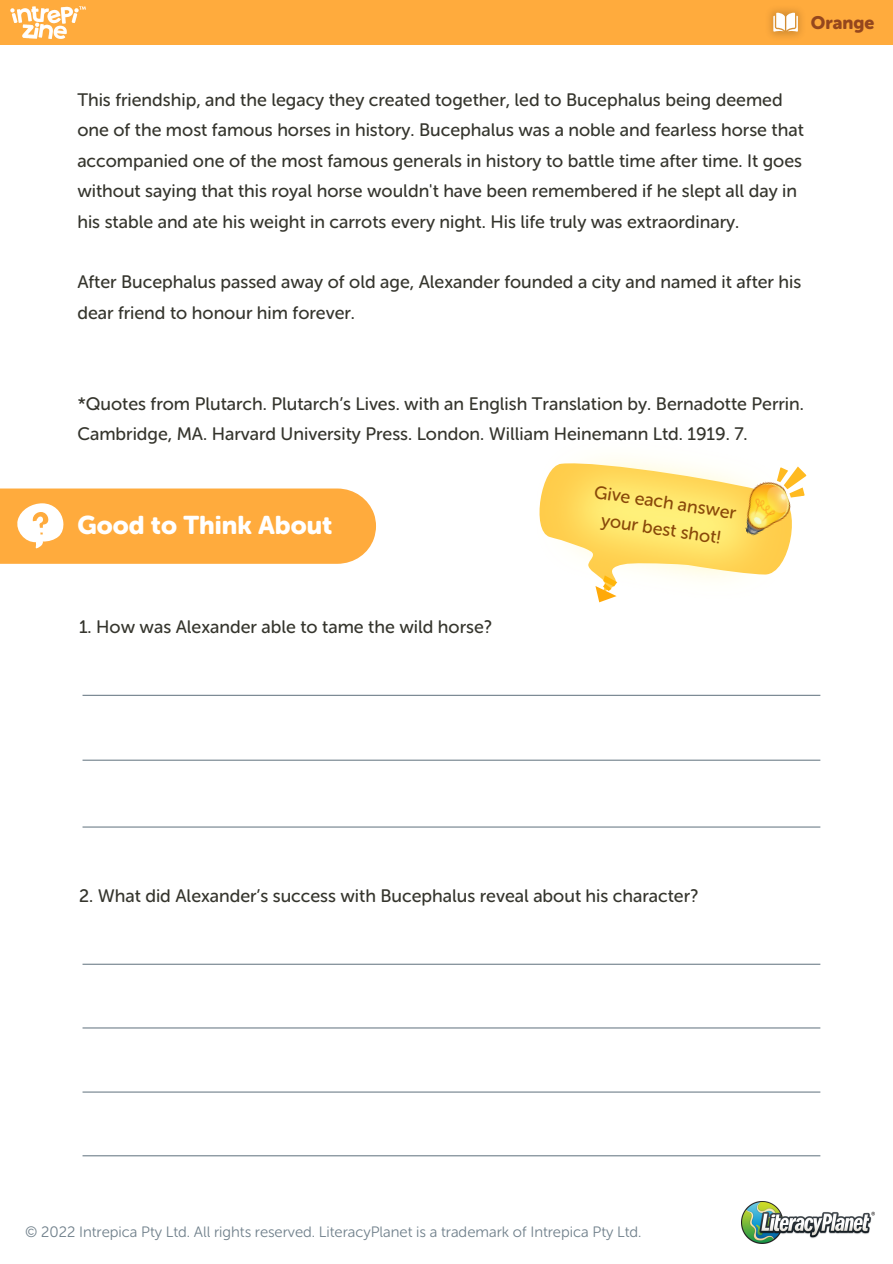
<style>
.page{position:relative;width:893px;height:1264px;background:#fff}
.page>*{position:absolute;margin:0;border:0;box-sizing:border-box;transform-origin:0 0}
.t1{font:25.5px "Museo Sans Rounded 900";color:#fff}
.t2{font:18px/30.3px "Museo Sans Rounded 500";color:#35352d}
.t3{font:18px/26.8px "Museo Sans Rounded 500";color:#894809;text-align:center}
.t4{font:18px "Museo Sans Rounded 900";color:#95471d}
.t5{font:15px "Museo Sans Rounded 300";color:#70808b}
</style>
<div class="page">
<div style="left:0;top:0;width:892px;height:45px;background:#ffab3d"></div>
<img style="left:769px;top:9px;width:33px;height:28px">
<svg style="left:773px;top:13px;width:24px;height:19px"></svg>
<img style="left:741px;top:1201px;width:133px;height:42px">
<img style="left:10px;top:6px;width:69px;height:33px">
<svg style="left:79px;top:6px;width:7px;height:4px"></svg>
<svg style="left:0;top:488px;width:376px;height:76px;background:#ffb14b"></svg>
<hr style="left:82px;top:694px;width:738px;height:2px;background:#70808b">
<hr style="left:82px;top:963px;width:738px;height:1px;background:#70808b">
<hr style="left:82px;top:1027px;width:738px;height:1px;background:#70808b">
<svg style="left:539px;top:460px;width:268px;height:142px"></svg>
<hr style="left:82px;top:759px;width:738px;height:1px;background:#70808b">
<hr style="left:82px;top:1091px;width:738px;height:1px;background:#70808b">
<hr style="left:82px;top:1155px;width:738px;height:1px;background:#70808b">
<hr style="left:82px;top:826px;width:738px;height:1px;background:#70808b">
<p class="t4" style="left:810px;top:12px;width:65px">Orange</p>
<p class="t2" style="left:77px;top:85px;width:728px">This friendship, and the legacy they created together, led to Bucephalus being deemed one of the most famous horses in history. Bucephalus was a noble and fearless horse that accompanied one of the most famous generals in history to battle time after time. It goes without saying that this royal horse wouldn't have been remembered if he slept all day in his stable and ate his weight in carrots every night. His life truly was extraordinary.</p>
<p class="t2" style="left:77px;top:267px;width:725px">After Bucephalus passed away of old age, Alexander founded a city and named it after his dear friend to honour him forever.</p>
<p class="t2" style="left:77px;top:388px;width:728px">*Quotes from Plutarch. Plutarch’s Lives. with an English Translation by. Bernadotte Perrin.<br>Cambridge, MA. Harvard University Press. London. William Heinemann Ltd. 1919. 7.</p>
<h1 class="t1" style="left:77px;top:510px;width:256px">Good to Think About</h1>
<p class="t2" style="left:79px;top:611px;width:414px">1. How was Alexander able to tame the wild horse?</p>
<p class="t3" style="left:596px;top:478px;width:145px;rotate:9deg">Give each answer your best shot!</p>
<p class="t2" style="left:79px;top:880px;width:620px">2. What did Alexander’s success with Bucephalus reveal about his character?</p>
<p class="t5" style="left:25px;top:1222px;width:617px">© 2022 Intrepica Pty Ltd. All rights reserved. LiteracyPlanet is a trademark of Intrepica Pty Ltd.</p>
</div>
